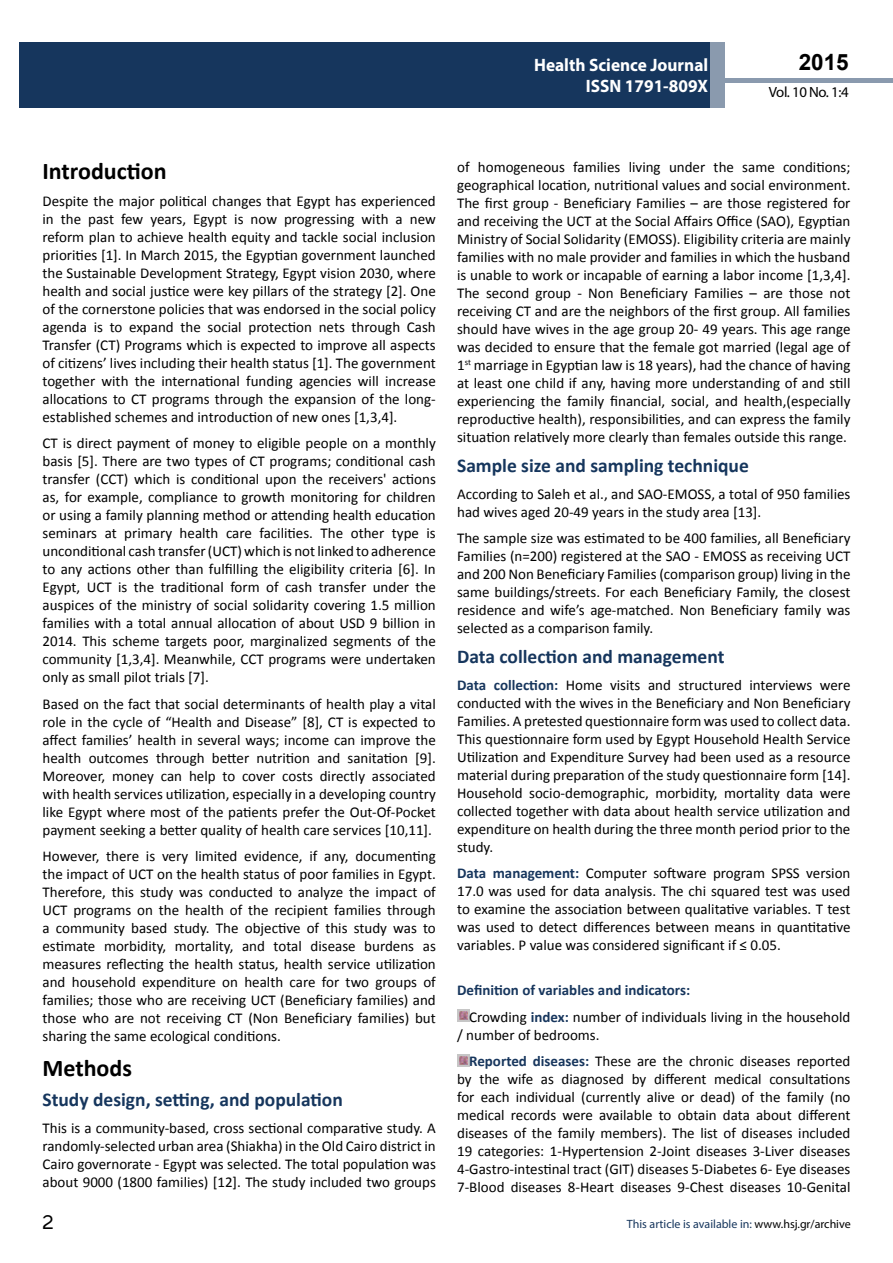
<style>
.page{position:relative;width:893px;height:1263px;background:#fff}
.page>*{position:absolute;margin:0;border:0;box-sizing:border-box;transform-origin:0 0}
.t1{font:25.5px "Tunga";color:#000}
.t2{font:700 24px "Calibri";color:#000}
.t3{font:700 22.5px "Arial";color:#000}
.t4{font:700 19.5px "Calibri";color:#16365d}
.t5{font:700 18px/21.6px "Myriad Pro";color:#fff;text-align:right;scale:.96 1}
.t6{font:15px/18px "Calibri";color:#000;text-align:justify}
.t7{font:14.85px "Myriad Pro";letter-spacing:-.03em;color:#000}
.t8{font:12px "Myriad Pro";color:#16365d}
.s1{font-weight:700;color:#17365d}
.s2{color:#000}
</style>
<div class="page">
<hr style="left:725px;top:78px;width:168px;height:4px;background:#8a9aae">
<div style="left:19px;top:42px;width:690px;height:66px;background:#16365d"></div>
<div style="left:709px;top:42px;width:16px;height:66px;background:#8a9aae"></div>
<svg style="left:457px;top:1010px;width:12px;height:12px"></svg>
<svg style="left:457px;top:1054px;width:12px;height:12px"></svg>
<p class="t5" style="left:517px;top:53px;width:198px">ARCHIVO DE MEDICINA<br>6 8 9465</p>
<h3 class="t3" style="left:799px;top:47px;width:52px">2015</h3>
<p class="t5" style="left:534px;top:53px;width:183px">Health Science Journal<br>ISSN 1791-809X</p>
<p class="t7" style="left:769px;top:83px;width:81px">Vol. 10 No. 1:4</p>
<h2 class="t2" style="left:43px;top:156px;width:126px">Introduction</h2>
<p class="t6" style="left:43px;top:192px;width:395px">Despite the major political changes that Egypt has experienced in the past few years, Egypt is now progressing with a new reform plan to achieve health equity and tackle social inclusion priorities [1]. In March 2015, the Egyptian government launched the Sustainable Development Strategy, Egypt vision 2030, where health and social justice were key pillars of the strategy [2]. One of the cornerstone policies that was endorsed in the social policy agenda is to expand the social protection nets through Cash Transfer (CT) Programs which is expected to improve all aspects of citizens’ lives including their health status [1]. The government together with the international funding agencies will increase allocations to CT programs through the expansion of the long&shy;established schemes and introduction of new ones [1,3,4].</p>
<p class="t6" style="left:43px;top:434px;width:395px">CT is direct payment of money to eligible people on a monthly basis [5]. There are two types of CT programs; conditional cash transfer (CCT) which is conditional upon the receivers' actions as, for example, compliance to growth monitoring for children or using a family planning method or attending health education seminars at primary health care facilities. The other type is unconditional cash transfer (UCT) which is not linked to adherence to any actions other than fulfilling the eligibility criteria [6]. In Egypt, UCT is the traditional form of cash transfer under the auspices of the ministry of social solidarity covering 1.5 million families with a total annual allocation of about USD 9 billion in 2014. This scheme targets poor, marginalized segments of the community [1,3,4]. Meanwhile, CCT programs were undertaken only as small pilot trials [7].</p>
<p class="t6" style="left:43px;top:695px;width:395px">Based on the fact that social determinants of health play a vital role in the cycle of “Health and Disease” [8], CT is expected to affect families’ health in several ways; income can improve the health outcomes through better nutrition and sanitation [9].<br>Moreover, money can help to cover costs directly associated with health services utilization, especially in a developing country like Egypt where most of the patients prefer the Out-Of-Pocket payment seeking a better quality of health care services [10,11].</p>
<p class="t6" style="left:43px;top:847px;width:395px">However, there is very limited evidence, if any, documenting the impact of UCT on the health status of poor families in Egypt.<br>Therefore, this study was conducted to analyze the impact of UCT programs on the health of the recipient families through a community based study. The objective of this study was to estimate morbidity, mortality, and total disease burdens as measures reflecting the health status, health service utilization and household expenditure on health care for two groups of families; those who are receiving UCT (Beneficiary families) and those who are not receiving CT (Non Beneficiary families) but sharing the same ecological conditions.</p>
<h2 class="t2" style="left:43px;top:1053px;width:91px">Methods</h2>
<h3 class="t4" style="left:43px;top:1087px;width:302px">Study design, setting, and population</h3>
<p class="t6" style="left:43px;top:1119px;width:395px">This is a community-based, cross sectional comparative study. A randomly-selected urban area (Shiakha) in the Old Cairo district in Cairo governorate - Egypt was selected. The total population was about 9000 (1800 families) [12]. The study included two groups</p>
<p class="t6" style="left:457px;top:158px;width:395px">of homogeneous families living under the same conditions; geographical location, nutritional values and social environment.<br>The first group - Beneficiary Families – are those registered for and receiving the UCT at the Social Affairs Office (SAO), Egyptian Ministry of Social Solidarity (EMOSS). Eligibility criteria are mainly families with no male provider and families in which the husband is unable to work or incapable of earning a labor income [1,3,4].<br>The second group - Non Beneficiary Families – are those not receiving CT and are the neighbors of the first group. All families should have wives in the age group 20- 49 years. This age range was decided to ensure that the female got married (legal age of 1<sup>st</sup> marriage in Egyptian law is 18 years), had the chance of having at least one child if any, having more understanding of and still experiencing the family financial, social, and health,(especially reproductive health), responsibilities, and can express the family situation relatively more clearly than females outside this range.</p>
<h3 class="t4" style="left:457px;top:453px;width:293px">Sample size and sampling technique</h3>
<p class="t6" style="left:457px;top:485px;width:395px">According to Saleh et al., and SAO-EMOSS, a total of 950 families had wives aged 20-49 years in the study area [13].</p>
<p class="t6" style="left:457px;top:529px;width:395px">The sample size was estimated to be 400 families, all Beneficiary Families (n=200) registered at the SAO - EMOSS as receiving UCT and 200 Non Beneficiary Families (comparison group) living in the same buildings/streets. For each Beneficiary Family, the closest residence and wife’s age-matched. Non Beneficiary family was selected as a comparison family.</p>
<h3 class="t4" style="left:457px;top:644px;width:269px">Data collection and management</h3>
<p class="t6" style="left:457px;top:676px;width:395px"><span class="s1">Data collection:</span> Home visits and structured interviews were conducted with the wives in the Beneficiary and Non Beneficiary Families. A pretested questionnaire form was used to collect data.<br>This questionnaire form used by Egypt Household Health Service Utilization and Expenditure Survey had been used as a resource material during preparation of the study questionnaire form [14].<br>Household socio-demographic, morbidity, mortality data were collected together with data about health service utilization and expenditure on health during the three month period prior to the study.</p>
<p class="t6" style="left:457px;top:864px;width:395px"><span class="s1">Data management:</span> Computer software program SPSS version 17.0 was used for data analysis. The chi squared test was used to examine the association between qualitative variables. T test was used to detect differences between means in quantitative variables. P value was considered significant if ≤ 0.05.</p>
<p class="t6" style="left:469px;top:977px;width:383px;line-height:26.7px;text-indent:-12px"><span class="s1">Definition of variables and indicators:<br></span>Crowding <span class="s1">index:</span> number of individuals living in the household</p>
<p class="t6" style="left:469px;top:1022px;width:383px;line-height:26.5px;text-indent:-12px">/ number of bedrooms.<br><span class="s1">Reported diseases:</span> These are the chronic diseases reported</p>
<p class="t6" style="left:457px;top:1070px;width:395px">by the wife as diagnosed by different medical consultations for each individual (currently alive or dead) of the family (no medical records were available to obtain data about different diseases of the family members). The list of diseases included 19 categories: 1-Hypertension 2-Joint diseases 3-Liver diseases 4-Gastro-intestinal tract (GIT) diseases 5-Diabetes 6- Eye diseases 7-Blood diseases 8-Heart diseases 9-Chest diseases 10-Genital</p>
<h1 class="t1" style="left:42px;top:1205px;width:13px">2</h1>
<p class="t8" style="left:627px;top:1217px;width:225px">This article is available in: <span class="s2">www.hsj.gr/archive</span></p>
</div>
